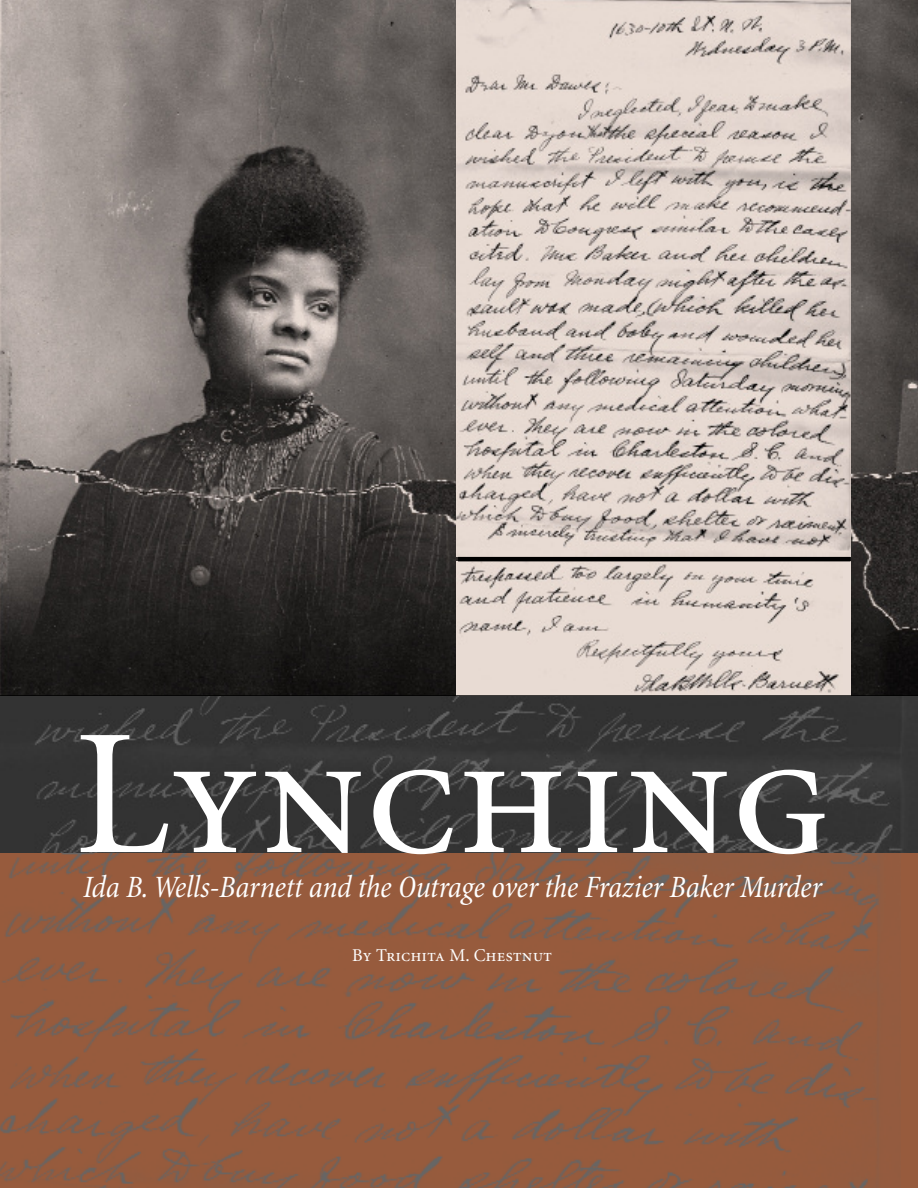
<style>
.page{position:relative;width:918px;height:1188px;background:#fff}
.page>*{position:absolute;margin:0;border:0;box-sizing:border-box;transform-origin:0 0}
.t1{font:180px "Minion Regular SC";color:#fff}
.t2{font:italic condensed 31.5px "Minion";letter-spacing:-.005em;color:#fff}
.t3{font:18px "Minion Regular SC";color:#fff}
</style>
<div class="page">
<img style="left:0;top:556px;width:901px;height:632px">
<img style="left:0;top:0;width:499px;height:695px">
<img style="left:662px;top:0;width:256px;height:695px">
<img style="left:456px;top:0;width:394px;height:556px">
<img style="left:456px;top:562px;width:386px;height:133px">
<hr style="left:458px;top:557px;width:392px;height:4px;background:#000">
<div style="left:0;top:695px;width:918px;height:5px;background:#333"></div>
<img style="left:0;top:697px;width:918px;height:155px">
<h1 class="t1" style="left:75px;top:724px;width:757px">Lynching</h1>
<p class="t2" style="left:83px;top:875px;width:740px">Ida B. Wells-Barnett and the Outrage over the Frazier Baker Murder</p>
<p class="t3" style="left:352px;top:948px;width:202px">By Trichita M. Chestnut</p>
</div>
